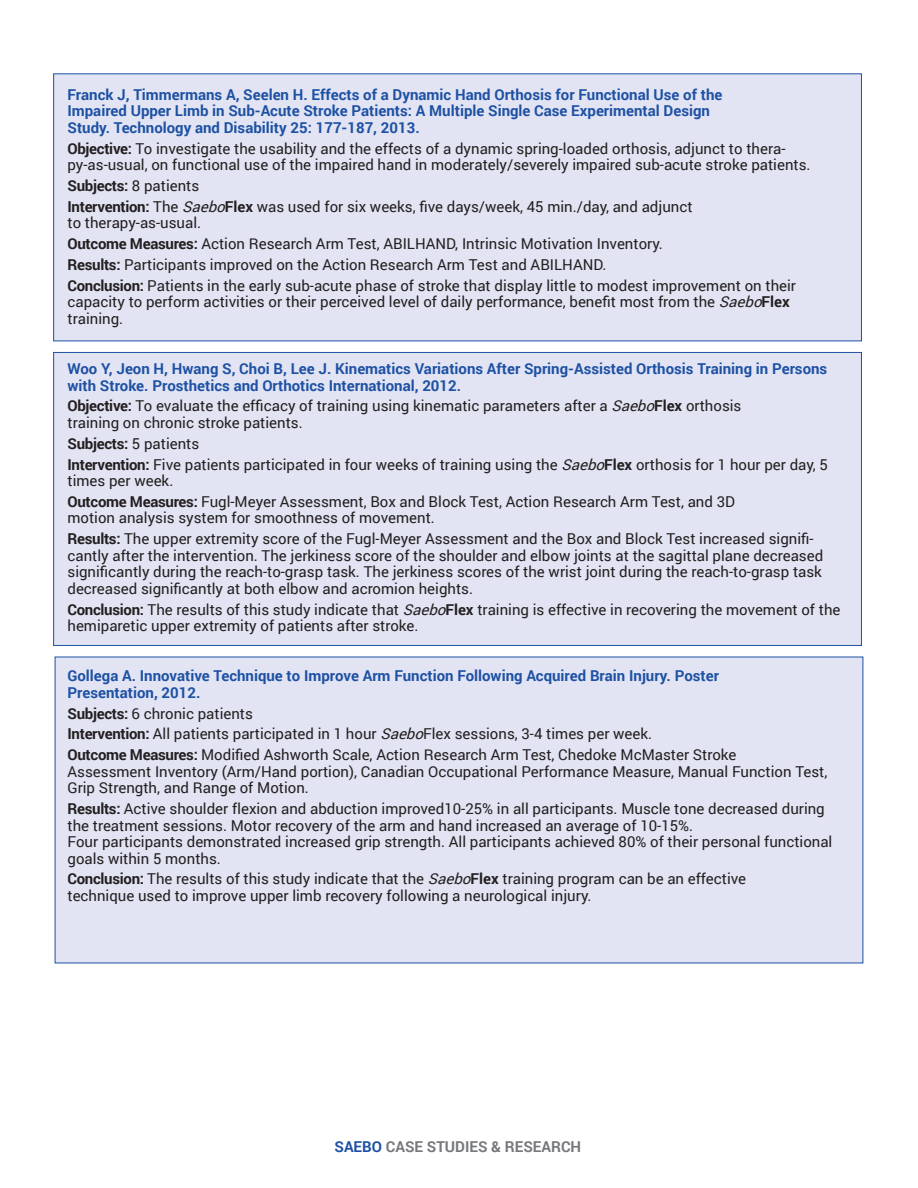
<style>
.page{position:relative;width:918px;height:1188px;background:#fff}
.page>*{position:absolute;margin:0;border:0;box-sizing:border-box;transform-origin:0 0}
.body{font:15px/16.5px "Roboto";color:#231f20}
.study{font:700 15px/16.5px "Roboto";color:#1e51a4}
.study-2{font:15px/16.5px "Roboto";color:#231f20}
.body-2{font:700 15px "Roboto";letter-spacing:-.02em;color:#231f20}
.t1{font:700 15px "Roboto";color:#76787b}
.s1{font-weight:700}
.s2{font-weight:400}
.s3{font-style:italic}
.s4{color:#1e51a4}
</style>
<div class="page">
<div style="left:55px;top:657px;width:808px;height:306px;background:#e2e4f3"></div>
<div style="left:53px;top:352px;width:809px;height:294px;background:#e2e4f3;border:1px solid #1e51a4"></div>
<div style="left:53px;top:73px;width:809px;height:268px;background:#e2e4f3"></div>
<p class="study" style="left:68px;top:86px;width:656px">Franck J, Timmermans A, Seelen H. Effects of a Dynamic Hand Orthosis for Functional Use of the<br>Impaired Upper Limb in Sub-Acute Stroke Patients: A Multiple Single Case Experimental Design<br>Study. Technology and Disability 25: 177-187, 2013.</p>
<p class="body" style="left:68px;top:140px;width:745px"><span class="s1">Objective:</span> To investigate the usability and the effects of a dynamic spring-loaded orthosis, adjunct to thera&shy;py-as-usual, on functional use of the impaired hand in moderately/severely impaired sub-acute stroke patients.</p>
<p class="body-2" style="left:68px;top:175px;width:133px">Subjects: <span class="s2">8 patients</span></p>
<p class="body" style="left:68px;top:198px;width:627px"><span class="s1">Intervention:</span> The <span class="s3">Saebo</span><span class="s1">Flex</span> was used for six weeks, five days/week, 45 min./day, and adjunct to therapy-as-usual.</p>
<p class="body" style="left:68px;top:235px;width:597px"><span class="s1">Outcome Measures:</span> Action Research Arm Test, ABILHAND, Intrinsic Motivation Inventory.</p>
<p class="body" style="left:68px;top:256px;width:541px"><span class="s1">Results:</span> Participants improved on the Action Research Arm Test and ABILHAND.</p>
<p class="study-2" style="left:68px;top:277px;width:730px"><span class="s1">Conclusion:</span> Patients in the early sub-acute phase of stroke that display little to modest improvement on their capacity to perform activities or their perceived level of daily performance, benefit most from the <span class="s3">Saebo</span><span class="s1">Flex </span>training.</p>
<p class="study" style="left:68px;top:360px;width:761px">Woo Y, Jeon H, Hwang S, Choi B, Lee J. Kinematics Variations After Spring-Assisted Orthosis Training in Persons with Stroke. Prosthetics and Orthotics International, 2012.</p>
<p class="body" style="left:68px;top:397px;width:675px"><span class="s1">Objective:</span> To evaluate the efficacy of training using kinematic parameters after a <span class="s3">Saebo</span><span class="s1">Flex</span> orthosis training on chronic stroke patients.</p>
<p class="body-2" style="left:68px;top:433px;width:133px">Subjects: <span class="s2">5 patients</span></p>
<p class="body" style="left:68px;top:455px;width:762px"><span class="s1">Intervention:</span> Five patients participated in four weeks of training using the <span class="s3">Saebo</span><span class="s1">Flex</span> orthosis for 1 hour per day, 5 times per week.</p>
<p class="body" style="left:68px;top:493px;width:669px"><span class="s1">Outcome Measures:</span> Fugl-Meyer Assessment, Box and Block Test, Action Research Arm Test, and 3D motion analysis system for smoothness of movement.</p>
<p class="body" style="left:68px;top:530px;width:757px"><span class="s1">Results:</span> The upper extremity score of the Fugl-Meyer Assessment and the Box and Block Test increased signifi&shy;cantly after the intervention. The jerkiness score of the shoulder and elbow joints at the sagittal plane decreased significantly during the reach-to-grasp task. The jerkiness scores of the wrist joint during the reach-to-grasp task decreased significantly at both elbow and acromion heights.</p>
<p class="body" style="left:68px;top:600px;width:775px"><span class="s1">Conclusion:</span> The results of this study indicate that <span class="s3">Saebo</span><span class="s1">Flex</span> training is effective in recovering the movement of the hemiparetic upper extremity of patients after stroke.</p>
<p class="study" style="left:68px;top:667px;width:653px">Gollega A. Innovative Technique to Improve Arm Function Following Acquired Brain Injury. Poster<br>Presentation, 2012.</p>
<p class="body" style="left:68px;top:704px;width:187px"><span class="s1">Subjects:</span> 6 chronic patients</p>
<p class="body" style="left:68px;top:725px;width:586px"><span class="s1">Intervention:</span> All patients participated in 1 hour <span class="s3">Saebo</span>Flex sessions, 3-4 times per week.</p>
<p class="body" style="left:68px;top:746px;width:761px"><span class="s1">Outcome Measures:</span> Modified Ashworth Scale, Action Research Arm Test, Chedoke McMaster Stroke<br>Assessment Inventory (Arm/Hand portion), Canadian Occupational Performance Measure, Manual Function Test,<br>Grip Strength, and Range of Motion.</p>
<p class="body" style="left:68px;top:800px;width:766px"><span class="s1">Results:</span> Active shoulder flexion and abduction improved10-25% in all participants. Muscle tone decreased during the treatment sessions. Motor recovery of the arm and hand increased an average of 10-15%.<br>Four participants demonstrated increased grip strength. All participants achieved 80% of their personal functional goals within 5 months.</p>
<p class="study-2" style="left:68px;top:870px;width:680px"><span class="s1">Conclusion:</span> The results of this study indicate that the <span class="s3">Saebo</span><span class="s1">Flex</span> training program can be an effective technique used to improve upper limb recovery following a neurological injury.</p>
<p class="t1" style="left:334px;top:1136px;width:248px"><span class="s4">SAEBO</span> CASE STUDIES &amp; RESEARCH</p>
</div>
